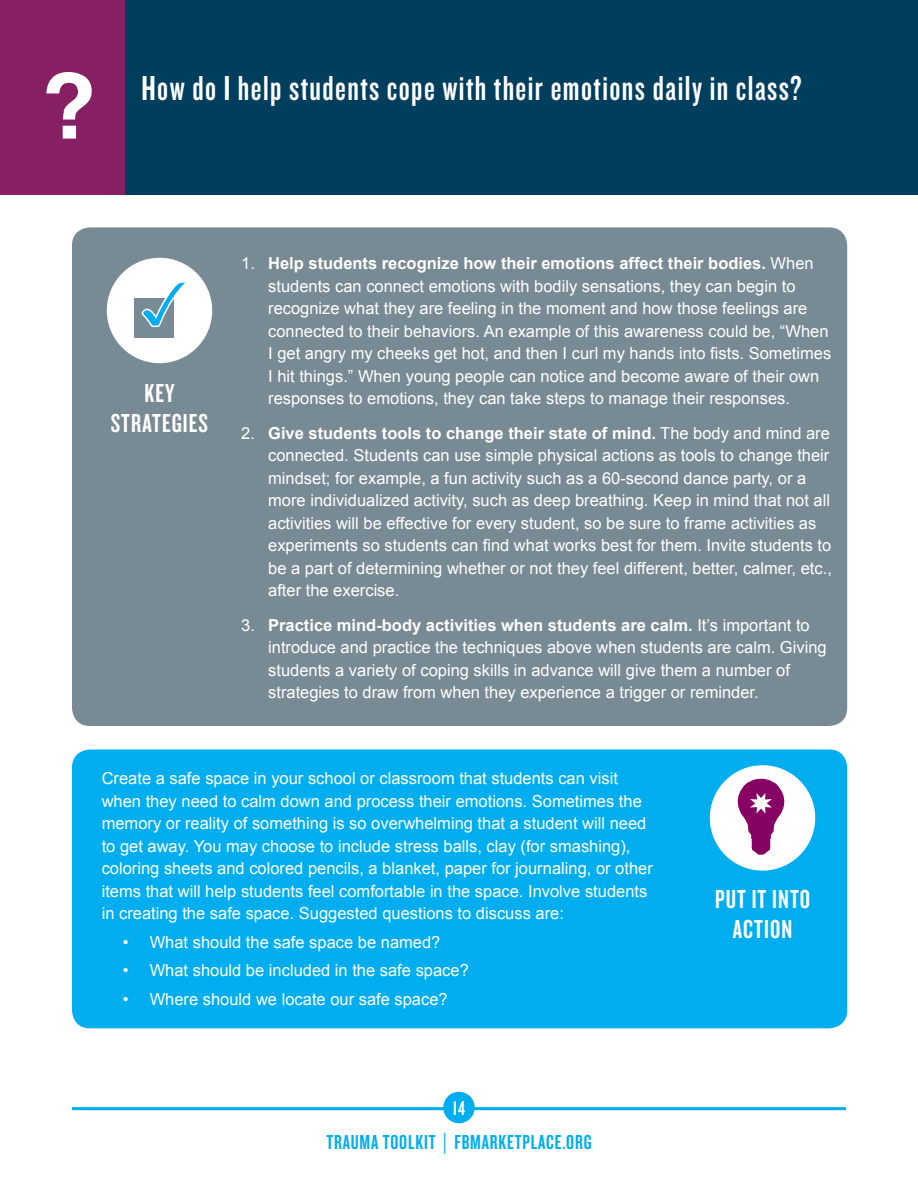
<style>
.page{position:relative;width:918px;height:1188px;background:#fff}
.page>*{position:absolute;margin:0;border:0;box-sizing:border-box;transform-origin:0 0}
.t1{font:36px "Knockout 48 Featherweight";letter-spacing:.04em;color:#fff}
.t2{font:27px/30px "Knockout 48 Featherweight";letter-spacing:.04em;color:#fff;text-align:center}
.t3{font:21px "Knockout 48 Featherweight";letter-spacing:.04em;color:#00aeef}
.t4{font:21px "Knockout 48 Featherweight";color:#fff}
.t5{font:16.5px/22.5px "Arial";color:#fff}
.s1{font-weight:700}
.s2{font-size:26.25px}
</style>
<div class="page">
<hr style="left:72px;top:1107px;width:774px;height:3px;background:#00aeef">
<div style="left:443px;top:1092px;width:32px;height:31px;background:#00aeef;border-radius:50%"></div>
<div style="left:72px;top:750px;width:775px;height:278px;background:#00aeef;border-radius:18px"></div>
<div style="left:710px;top:765px;width:105px;height:106px;background:#fff;border-radius:50%"></div>
<svg style="left:737px;top:778px;width:48px;height:77px"></svg>
<div style="left:72px;top:227px;width:775px;height:499px;background:#788a94;border-radius:18px"></div>
<div style="left:107px;top:258px;width:105px;height:105px;background:#fff;border-radius:50%"></div>
<div style="left:134px;top:299px;width:39px;height:39px;background:#788a94"></div>
<svg style="left:141px;top:282px;width:44px;height:46px"></svg>
<div style="left:1px;top:0;width:917px;height:194px;background:#003e5e"></div>
<div style="left:0;top:0;width:125px;height:194px;background:#861f64"></div>
<svg style="left:46px;top:72px;width:46px;height:67px"></svg>
<hr style="left:917px;top:0;width:1px;height:194px;background:#cf7a42">
<p class="t1" style="left:142px;top:66px;width:661px">How do I help students cope with their emotions daily in class?</p>
<p class="t2" style="left:144px;top:377px;width:32px">KEY</p>
<p class="t2" style="left:111px;top:407px;width:99px">STRATEGIES</p>
<p class="t5" style="left:268px;top:253px;width:565px;text-indent:-27px">1. <span class="s1">Help students recognize how their emotions affect their bodies.</span> When students can connect emotions with bodily sensations, they can begin to recognize what they are feeling in the moment and how those feelings are connected to their behaviors. An example of this awareness could be, “When I get angry my cheeks get hot, and then I curl my hands into fists. Sometimes I hit things.” When young people can notice and become aware of their own responses to emotions, they can take steps to manage their responses.</p>
<p class="t5" style="left:268px;top:422px;width:565px;text-indent:-27px">2. <span class="s1">Give students tools to change their state of mind.</span> The body and mind are connected. Students can use simple physical actions as tools to change their mindset; for example, a fun activity such as a 60-second dance party, or a more individualized activity, such as deep breathing. Keep in mind that not all activities will be effective for every student, so be sure to frame activities as experiments so students can find what works best for them. Invite students to be a part of determining whether or not they feel different, better, calmer, etc., after the exercise.</p>
<p class="t5" style="left:268px;top:614px;width:560px;text-indent:-27px">3. <span class="s1">Practice mind-body activities when students are calm.</span> It’s important to introduce and practice the techniques above when students are calm. Giving students a variety of coping skills in advance will give them a number of strategies to draw from when they experience a trigger or reminder.</p>
<p class="t5" style="left:102px;top:767px;width:553px">Create a safe space in your school or classroom that students can visit when they need to calm down and process their emotions. Sometimes the memory or reality of something is so overwhelming that a student will need to get away. You may choose to include stress balls, clay (for smashing), coloring sheets and colored pencils, a blanket, paper for journaling, or other items that will help students feel comfortable in the space. Involve students in creating the safe space. Suggested questions to discuss are:</p>
<p class="t5" style="left:123px;top:931px;width:319px">• What should the safe space be named?</p>
<p class="t5" style="left:123px;top:959px;width:348px">• What should be included in the safe space?</p>
<p class="t5" style="left:123px;top:988px;width:327px">• Where should we locate our safe space?</p>
<p class="t4" style="left:453px;top:1095px;width:14px">14</p>
<p class="t3" style="left:326px;top:1130px;width:267px">TRAUMA TOOLKIT <span class="s2">|</span> FBMARKETPLACE.ORG</p>
<p class="t2" style="left:715px;top:883px;width:97px">PUT IT INTO<br>ACTION</p>
</div>
